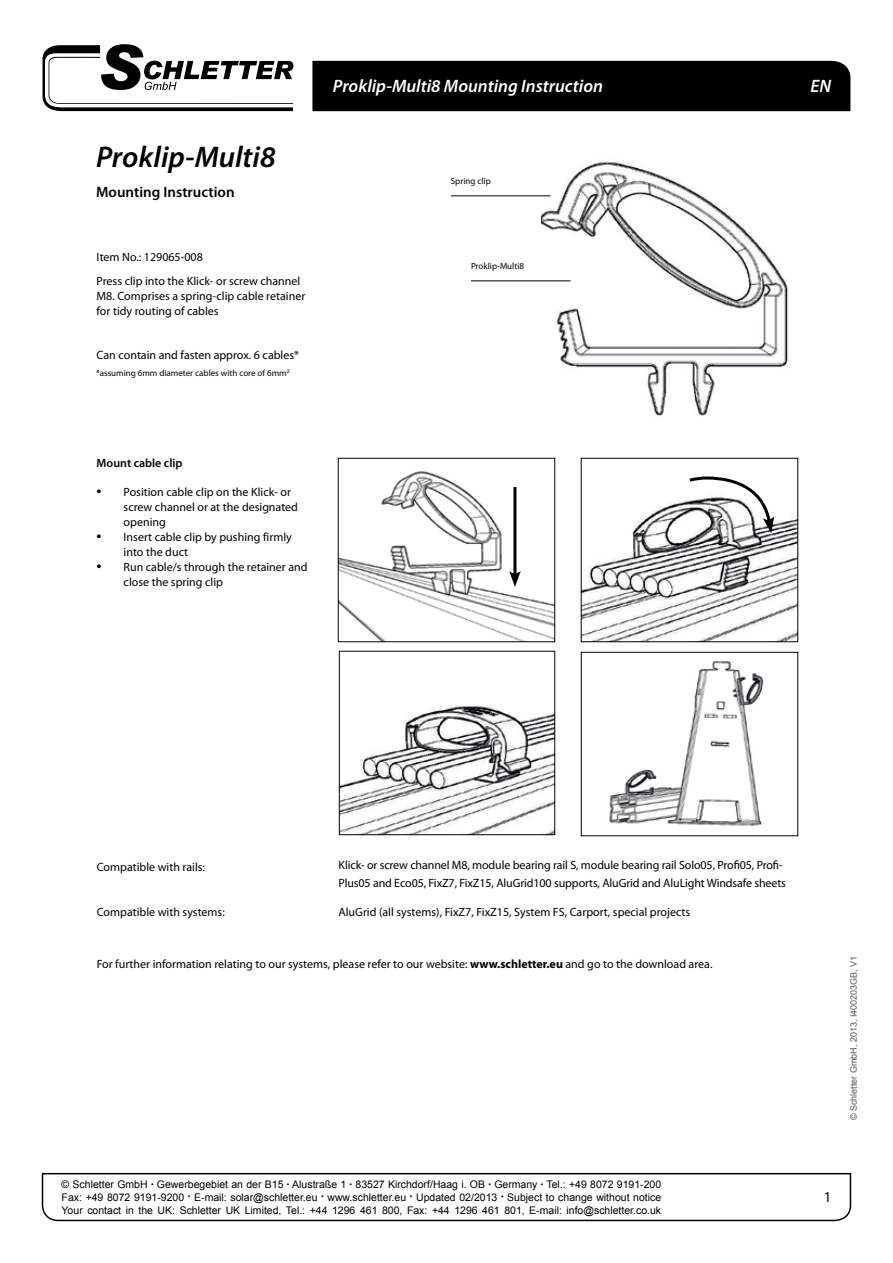
<style>
.page{position:relative;width:893px;height:1263px;background:#fff}
.page>*{position:absolute;margin:0;border:0;box-sizing:border-box;transform-origin:0 0}
.t1{font:italic 600 30px "Myriad Pro";color:#000}
.t2{font:italic 600 18px "Myriad Pro";color:#fff}
.t3{font:600 15px "Myriad Pro";color:#000}
.t4{font:15px "Myriad Pro";color:#000}
.t5{font:12px/15px "Myriad Pro";color:#000}
.t6{font:600 12px "Myriad Pro";color:#000}
.t7{font:10.5px/12.6px "Arial";color:#000;text-align:justify}
.t8{font:9px "Myriad Pro";color:#000}
.t9{font:9px "Arial";color:#58595b}
.s1{font-size:18px}
.s2{font-weight:700}
.s3{font-style:italic;font-size:7.5px}
</style>
<div class="page">
<div style="left:312px;top:61px;width:538px;height:50px;background:#000"></div>
<svg style="left:43px;top:44px;width:250px;height:67px"></svg>
<svg style="left:41px;top:1172px;width:811px;height:50px"></svg>
<img style="left:340px;top:471px;width:213px;height:169px">
<div style="left:338px;top:458px;width:217px;height:184px;border:1px solid #000"></div>
<img style="left:583px;top:501px;width:213px;height:139px">
<div style="left:581px;top:458px;width:217px;height:184px;border:1px solid #000"></div>
<img style="left:541px;top:160px;width:248px;height:257px">
<hr style="left:471px;top:280px;width:100px;height:1px;background:#000">
<hr style="left:513px;top:487px;width:3px;height:89px;background:#000">
<svg style="left:509px;top:571px;width:12px;height:16px"></svg>
<hr style="left:451px;top:195px;width:99px;height:1px;background:#000">
<img style="left:341px;top:705px;width:212px;height:128px">
<div style="left:339px;top:651px;width:216px;height:184px;border:1px solid #000"></div>
<img style="left:609px;top:661px;width:155px;height:165px">
<div style="left:581px;top:652px;width:217px;height:184px;border:1px solid #000"></div>
<svg style="left:686px;top:476px;width:88px;height:57px"></svg>
<h1 class="t1" style="left:96px;top:138px;width:181px">Proklip-Multi8</h1>
<p class="t3" style="left:96px;top:182px;width:140px">Mounting Instruction</p>
<p class="t5" style="left:97px;top:249px;width:108px">Item No.: 129065-008</p>
<p class="t5" style="left:97px;top:273px;width:210px">Press clip into the Klick- or screw channel<br>M8. Comprises a spring-clip cable retainer for tidy routing of cables</p>
<p class="t5" style="left:97px;top:347px;width:204px">Can contain and fasten approx. 6 cables*</p>
<p class="t8" style="left:96px;top:367px;width:195px">*assuming 6mm diameter cables with core of 6mm<sup>2</sup></p>
<h2 class="t2" style="left:333px;top:74px;width:272px">Proklip-Multi8 Mounting Instruction</h2>
<p class="t8" style="left:451px;top:176px;width:41px">Spring clip</p>
<p class="t8" style="left:471px;top:261px;width:55px">Proklip-Multi8</p>
<p class="t6" style="left:97px;top:455px;width:87px">Mount cable clip</p>
<p class="t5" style="left:124px;top:485px;width:176px;text-indent:-27px"><span class="s1">•</span> Position cable clip on the Klick- or screw channel or at the designated opening</p>
<p class="t5" style="left:124px;top:530px;width:170px;text-indent:-27px"><span class="s1">•</span> Insert cable clip by pushing firmly into the duct</p>
<p class="t5" style="left:124px;top:560px;width:185px;text-indent:-27px"><span class="s1">•</span> Run cable/s through the retainer and close the spring clip</p>
<h2 class="t2" style="left:810px;top:74px;width:22px">EN</h2>
<p class="t5" style="left:97px;top:859px;width:110px">Compatible with rails:</p>
<p class="t5" style="left:338px;top:855px;width:449px;line-height:18px">Klick- or screw channel M8, module bearing rail S, module bearing rail Solo05, Profi05, Profi-<br>Plus05 and Eco05, FixZ7, FixZ15, AluGrid100 supports, AluGrid and AluLight Windsafe sheets</p>
<p class="t5" style="left:97px;top:904px;width:130px">Compatible with systems:</p>
<p class="t5" style="left:338px;top:904px;width:353px">AluGrid (all systems), FixZ7, FixZ15, System FS, Carport, special projects</p>
<p class="t5" style="left:97px;top:956px;width:617px">For further information relating to our systems, please refer to our website: <span class="s2">www.schletter.eu</span> and go to the download area.</p>
<p class="t7" style="left:62px;top:1178px;width:601px">© Schletter GmbH <span class="s3">•</span> Gewerbegebiet an der B15 <span class="s3">•</span> Alustraße 1 <span class="s3">•</span> 83527 Kirchdorf/Haag i. OB <span class="s3">•</span> Germany <span class="s3">•</span> Tel.: +49 8072 9191-200<br>Fax: +49 8072 9191-9200 <span class="s3">•</span> E-mail: solar@schletter.eu <span class="s3">•</span> www.schletter.eu <span class="s3">•</span> Updated 02/2013 <span class="s3">•</span> Subject to change without notice Your contact in the UK: Schletter UK Limited, Tel.: +44 1296 461 800, Fax: +44 1296 461 801, E-mail: info@schletter.co.uk</p>
<p class="t9" style="left:848px;top:1120px;width:166px;rotate:-90deg">© Schletter GmbH, 2013, I400203GB, V1</p>
<p class="t4" style="left:824px;top:1187px;width:9px">1</p>
</div>
